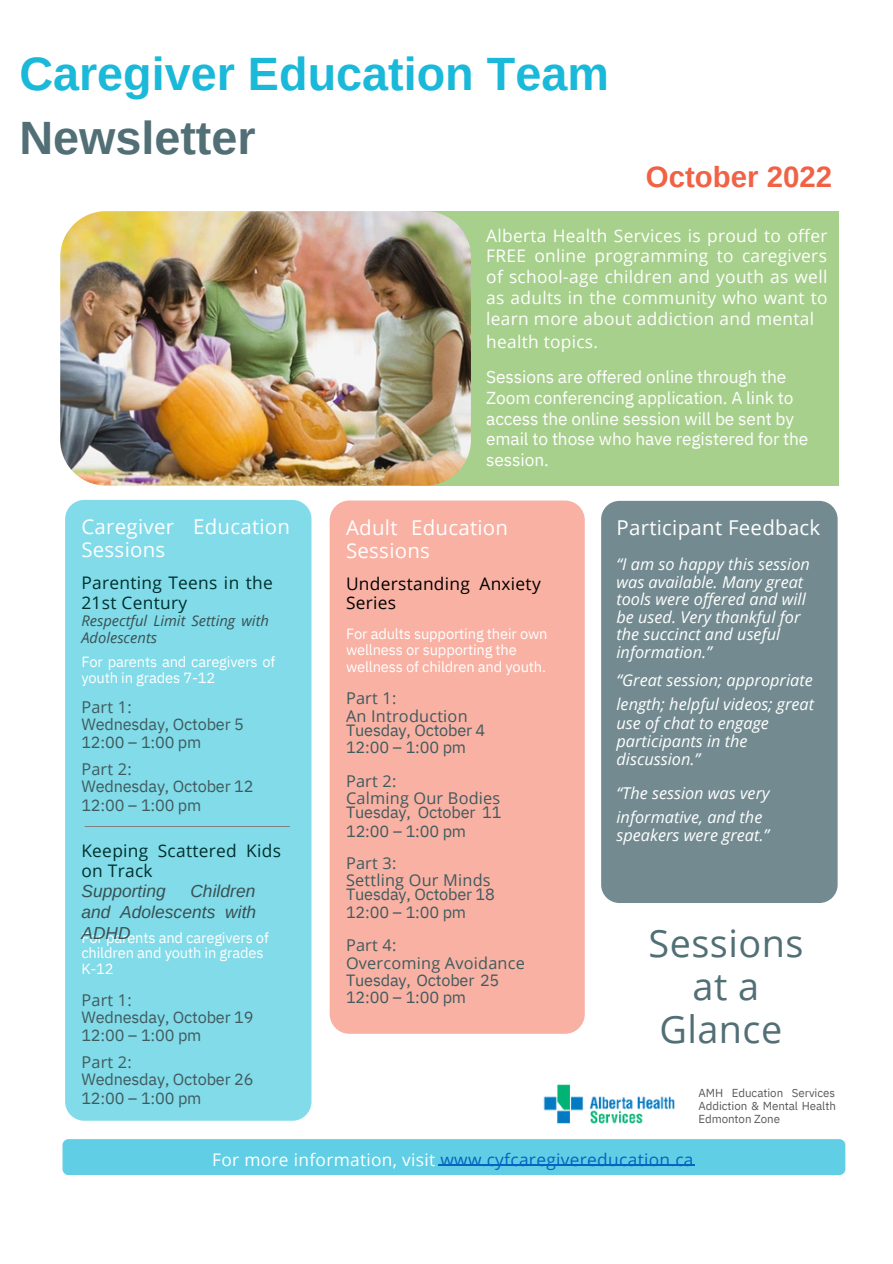
<style>
.page{position:relative;width:893px;height:1264px;background:#fff}
.page>*{position:absolute;margin:0;border:0;box-sizing:border-box;transform-origin:0 0}
.t1{font:700 46.65px "Arimo";color:#1ab9d9}
.t2{font:700 46.65px "Arimo";color:#516f75}
.t3{font:37.8px/42.6px "Open Sans";letter-spacing:.015em;color:#516f75;text-align:center}
.t4{font:700 29.4px "Arimo";color:#f16245}
.t5{font:20.4px/23px "Open Sans";letter-spacing:.015em;color:#fff}
.t6{font:17.25px/20.7px "Open Sans";letter-spacing:.015em;color:#fff;text-align:justify}
.t7{font:17.25px/20.7px "IBM Plex Sans";letter-spacing:-.005em;color:#fff}
.t8{font:17.25px/19.6px "Open Sans";letter-spacing:.015em;color:#002f2e}
.t9{font:17.25px "Open Sans";letter-spacing:.02em;color:#0563c1}
.t10{font:italic 17.25px/20.7px "Arimo";letter-spacing:.005em;color:#395053;text-align:justify}
.t11{font:17.25px/19.6px "Open Sans";letter-spacing:.015em;color:#000}
.t12{font:italic 16.2px/17.5px "Open Sans";color:#fff}
.t13{font:16.2px/17.5px "IBM Plex Sans";letter-spacing:-.01em;color:#405a5e}
.t14{font:16.2px/17.5px "Open Sans";letter-spacing:.015em;color:#405a5e}
.t15{font:14.7px/16.4px "IBM Plex Sans";letter-spacing:-.01em;color:#fff}
.t16{font:italic 14.7px/16.4px "Open Sans";color:#395053}
.t17{font:11.55px/13px "IBM Plex Sans";letter-spacing:-.005em;color:#595959;text-align:justify}
.s1{color:#fff}
</style>
<div class="page">
<div style="left:62px;top:1139px;width:783px;height:35px;background:#60cee4;border-radius:6px"></div>
<hr style="left:438px;top:1164px;width:256px;height:1px;background:#0563c1">
<img style="left:543px;top:1084px;width:132px;height:40px">
<div style="left:410px;top:211px;width:428px;height:274px;background:#a8d08d"></div>
<img style="left:60px;top:211px;width:410px;height:274px;border-radius:46px">
<div style="left:65px;top:500px;width:246px;height:620px;background:#81dbe8;border-radius:19px"></div>
<hr style="left:85px;top:826px;width:205px;height:1px;background:#808080">
<div style="left:329px;top:500px;width:255px;height:533px;background:#f8b1a3;border-radius:20px"></div>
<div style="left:601px;top:501px;width:236px;height:402px;background:#738b90;border-radius:18px"></div>
<h1 class="t1" style="left:19px;top:48px;width:591px">Caregiver Education Team</h1>
<h1 class="t2" style="left:19px;top:112px;width:238px">Newsletter</h1>
<h3 class="t4" style="left:646px;top:161px;width:188px">October 2022</h3>
<p class="t6" style="left:486px;top:224px;width:343px">Alberta Health Services is proud to offer FREE online programming to caregivers of school-age children and youth as well as adults in the community who want to learn more about addiction and mental</p>
<p class="t6" style="left:486px;top:330px;width:113px">health topics.</p>
<p class="t7" style="left:486px;top:366px;width:323px">Sessions are offered online through the Zoom conferencing application. A link to access the online session will be sent by email to those who have registered for the session.</p>
<p class="t5" style="left:81px;top:515px;width:210px">Caregiver Education<br>Sessions</p>
<p class="t5" style="left:346px;top:516px;width:163px">Adult Education<br>Sessions</p>
<p class="t5" style="left:616px;top:515px;width:205px">Participant Feedback</p>
<p class="t12" style="left:616px;top:555px;width:195px">“I am so happy this session was available. Many great tools were offered and will be used. Very thankful for the succinct and useful information.”</p>
<p class="t12" style="left:616px;top:667px;width:199px;line-height:24px">“Great session; appropriate length; helpful videos; great</p>
<p class="t12" style="left:616px;top:713px;width:154px;line-height:18px">use of chat to engage participants in the discussion.”</p>
<p class="t12" style="left:616px;top:780px;width:155px;line-height:24px">“The session was very informative, and the</p>
<p class="t12" style="left:616px;top:826px;width:154px">speakers were great.”</p>
<p class="t8" style="left:81px;top:572px;width:193px">Parenting Teens in the<br>21st Century</p>
<p class="t11" style="left:346px;top:573px;width:196px">Understanding Anxiety<br>Series</p>
<p class="t16" style="left:81px;top:612px;width:189px">Respectful Limit Setting with<br>Adolescents</p>
<p class="t15" style="left:346px;top:625px;width:203px">For adults supporting their own wellness or supporting the wellness of children and youth.</p>
<p class="t15" style="left:81px;top:653px;width:195px">For parents and caregivers of youth in grades 7-12</p>
<p class="t14" style="left:346px;top:689px;width:123px">Part 1:<br>An Introduction</p>
<p class="t14" style="left:81px;top:697px;width:52px">Part 1:</p>
<p class="t13" style="left:81px;top:715px;width:164px">Wednesday, October 5<br>12:00 – 1:00 pm</p>
<p class="t14" style="left:81px;top:760px;width:52px">Part 2:</p>
<p class="t13" style="left:81px;top:777px;width:174px;line-height:18.6px">Wednesday, October 12<br>12:00 – 1:00 pm</p>
<p class="t13" style="left:346px;top:721px;width:141px">Tuesday, October 4<br>12:00 – 1:00 pm</p>
<p class="t14" style="left:346px;top:771px;width:156px">Part 2:<br>Calming Our Bodies</p>
<p class="t13" style="left:346px;top:803px;width:157px;line-height:18.6px">Tuesday, October 11<br>12:00 – 1:00 pm</p>
<p class="t8" style="left:81px;top:840px;width:201px">Keeping Scattered Kids on Track</p>
<p class="t14" style="left:346px;top:853px;width:146px">Part 3:<br>Settling Our Minds</p>
<p class="t10" style="left:81px;top:881px;width:176px;text-indent:109px">Children and Adolescents with ADHD</p>
<p class="t10" style="left:81px;top:881px;width:86px">Supporting</p>
<p class="t13" style="left:346px;top:885px;width:150px">Tuesday, October 18<br>12:00 – 1:00 pm</p>
<h2 class="t3" style="left:648px;top:921px;width:156px">Sessions at a<br>Glance</h2>
<p class="t15" style="left:81px;top:930px;width:189px;line-height:15.3px">For parents and caregivers of children and youth in grades<br>K-12</p>
<p class="t14" style="left:346px;top:936px;width:180px">Part 4:<br>Overcoming Avoidance</p>
<p class="t13" style="left:346px;top:971px;width:155px">Tuesday, October 25<br>12:00 – 1:00 pm</p>
<p class="t14" style="left:81px;top:990px;width:52px">Part 1:</p>
<p class="t13" style="left:81px;top:1008px;width:174px">Wednesday, October 19<br>12:00 – 1:00 pm</p>
<p class="t14" style="left:81px;top:1052px;width:52px">Part 2:</p>
<p class="t13" style="left:81px;top:1070px;width:174px;line-height:18.6px">Wednesday, October 26<br>12:00 – 1:00 pm</p>
<p class="t17" style="left:698px;top:1085px;width:139px">AMH Education Services Addiction &amp; Mental Health Edmonton Zone</p>
<p class="t9" style="left:212px;top:1147px;width:483px"><span class="s1">For more information, visit</span> www.cyfcaregivereducation.ca</p>
</div>
